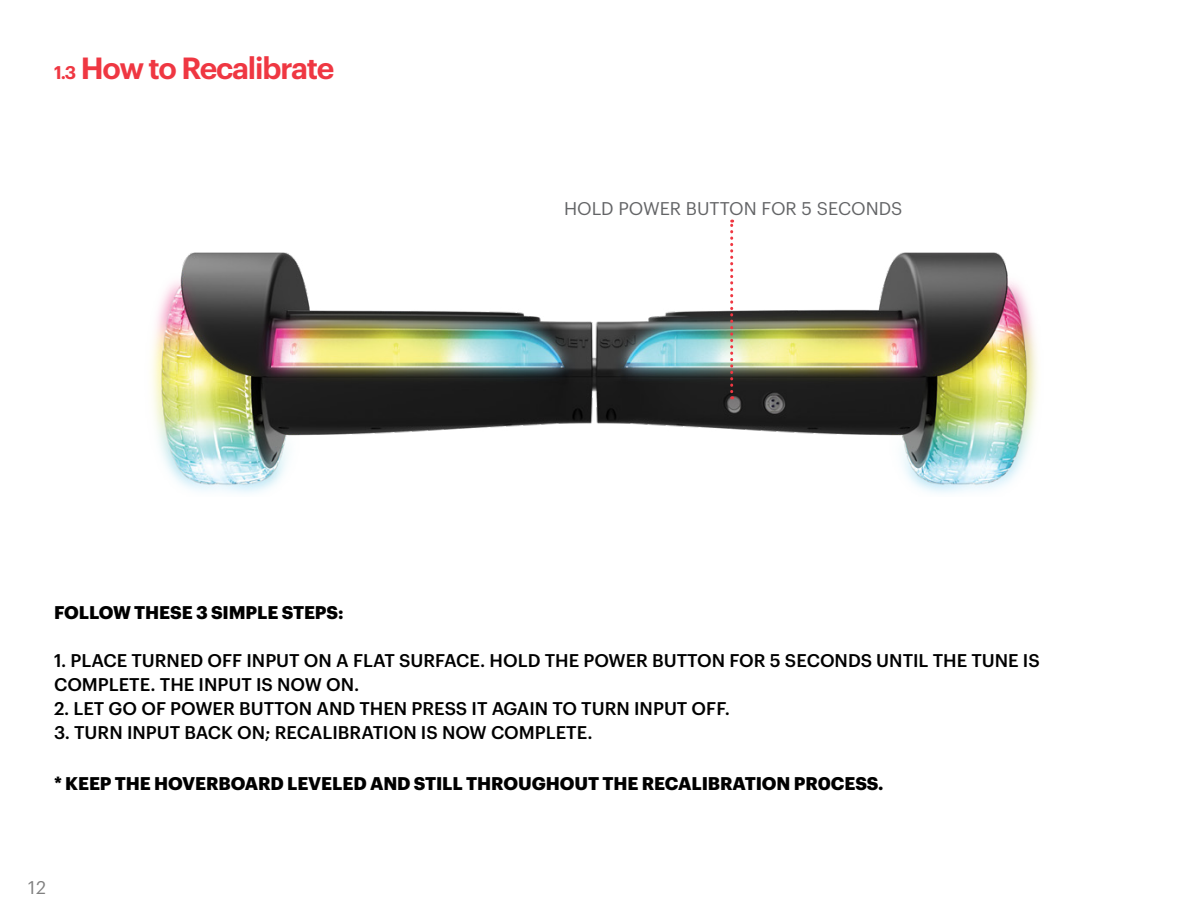
<style>
.page{position:relative;width:1188px;height:918px;background:#fff}
.page>*{position:absolute;margin:0;border:0;box-sizing:border-box;transform-origin:0 0}
.t1{font:600 30px "Graphik";letter-spacing:-.04em;color:#ef3742}
.t2{font:500 18px/24px "Graphik";color:#000}
.t3{font:700 18px "Graphik";letter-spacing:-.005em;color:#000}
.t4{font:18px "Graphik";color:#636466}
.t5{font:18px "Graphik";color:#000}
.s1{font-size:18px}
</style>
<div class="page">
<img style="left:151px;top:253px;width:887px;height:240px">
<svg style="left:730px;top:220px;width:3px;height:179px"></svg>
<p class="t1" style="left:54px;top:46px;width:282px"><span class="s1">1.3</span> How to Recalibrate</p>
<p class="t4" style="left:564px;top:195px;width:340px">HOLD POWER BUTTON FOR 5 SECONDS</p>
<p class="t3" style="left:54px;top:599px;width:291px">FOLLOW THESE 3 SIMPLE STEPS:</p>
<p class="t2" style="left:54px;top:647px;width:987px">1. PLACE TURNED OFF INPUT ON A FLAT SURFACE. HOLD THE POWER BUTTON FOR 5 SECONDS UNTIL THE TUNE IS<br>COMPLETE. THE INPUT IS NOW ON.</p>
<p class="t2" style="left:54px;top:695px;width:678px">2. LET GO OF POWER BUTTON AND THEN PRESS IT AGAIN TO TURN INPUT OFF.</p>
<p class="t2" style="left:54px;top:719px;width:540px">3. TURN INPUT BACK ON; RECALIBRATION IS NOW COMPLETE.</p>
<p class="t3" style="left:54px;top:770px;width:831px">* KEEP THE HOVERBOARD LEVELED AND STILL THROUGHOUT THE RECALIBRATION PR0CESS.</p>
<p class="t5" style="left:28px;top:874px;width:20px">12</p>
</div>
